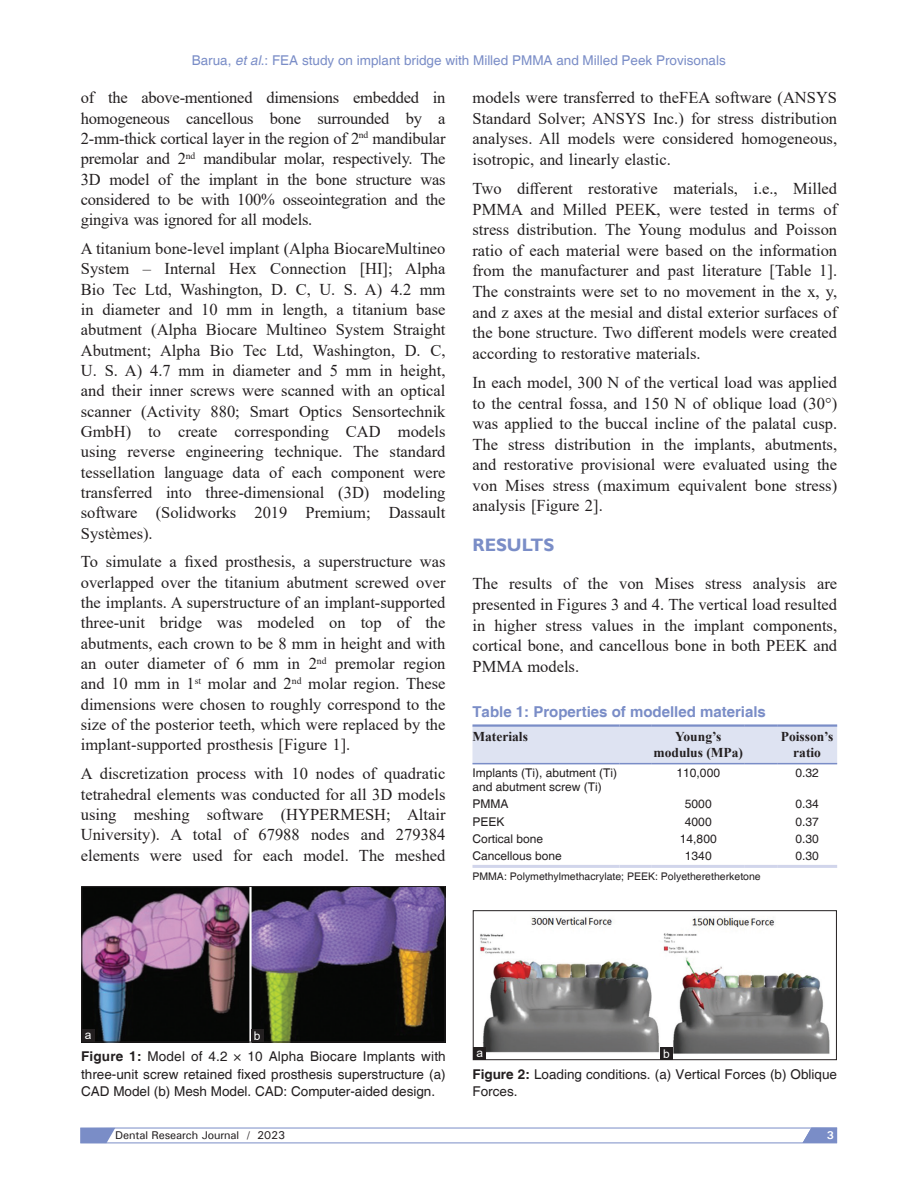
<style>
.page{position:relative;width:918px;height:1188px;background:#fff}
.page>*{position:absolute;margin:0;border:0;box-sizing:border-box;transform-origin:0 0}
.t1{font:700 18px "Gill Sans";color:#7a8dc7}
.TX{font:16.5px/20.4px "Times New Roman";color:#231f20;text-align:justify}
.TT{font:700 15px "Helvetica";color:#7a8dc7}
.FGC{font:13.5px/17.5px "Helvetica";color:#231f20;text-align:justify}
.t2{font:13.5px "Helvetica";color:#7a8dc7}
.TCH{font:700 13.5px/16.2px "Times New Roman";color:#231f20;text-align:center}
.TB{font:12px/14.4px "Helvetica";color:#231f20}
.LABEL{font:12px "Arial";color:#fff}
.t3{font:500 11.25px "Univers";letter-spacing:-.01em;color:#231f20}
.t4{font:700 11.25px "Univers";color:#fff}
.TFN{font:10.5px "Helvetica";color:#231f20}
.s1{font-style:italic}
.s2{font-weight:700}
</style>
<div class="page">
<img style="left:84px;top:888px;width:359px;height:152px">
<div style="left:82px;top:886px;width:363px;height:156px;border:1px solid #231f20"></div>
<img style="left:480px;top:916px;width:350px;height:138px">
<div style="left:473px;top:910px;width:364px;height:150px;border:1px solid #231f20"></div>
<div style="left:660px;top:1047px;width:13px;height:13px;background:#231f20"></div>
<div style="left:251px;top:1029px;width:12px;height:13px;background:#231f20"></div>
<div style="left:473px;top:1047px;width:13px;height:13px;background:#231f20"></div>
<div style="left:82px;top:1029px;width:12px;height:13px;background:#231f20"></div>
<svg style="left:80px;top:1128px;width:757px;height:15px"></svg>
<div style="left:472px;top:727px;width:365px;height:36px;background:#dee3f2"></div>
<hr style="left:472px;top:865px;width:148px;height:3px;background:#d1d5eb">
<hr style="left:620px;top:865px;width:32px;height:3px;background:#d1d5eb">
<hr style="left:652px;top:865px;width:93px;height:3px;background:#d1d5eb">
<hr style="left:745px;top:865px;width:32px;height:3px;background:#d1d5eb">
<hr style="left:777px;top:865px;width:60px;height:3px;background:#d1d5eb">
<hr style="left:472px;top:724px;width:148px;height:3px;background:#7a8dc7">
<hr style="left:620px;top:724px;width:32px;height:3px;background:#7a8dc7">
<hr style="left:652px;top:724px;width:93px;height:3px;background:#7a8dc7">
<hr style="left:745px;top:724px;width:32px;height:3px;background:#7a8dc7">
<hr style="left:777px;top:724px;width:60px;height:3px;background:#7a8dc7">
<hr style="left:472px;top:763px;width:148px;height:1px;background:#7a8dc7">
<hr style="left:620px;top:763px;width:32px;height:1px;background:#7a8dc7">
<hr style="left:652px;top:763px;width:93px;height:1px;background:#7a8dc7">
<hr style="left:745px;top:763px;width:32px;height:1px;background:#7a8dc7">
<hr style="left:777px;top:763px;width:60px;height:1px;background:#7a8dc7">
<p class="t2" style="left:192px;top:52px;width:536px">Barua, <span class="s1">et al</span>.: FEA study on implant bridge with Milled PMMA and Milled Peek Provisonals</p>
<p class="TX" style="left:81px;top:87px;width:366px">of the above‑mentioned dimensions embedded in homogeneous cancellous bone surrounded by a 2‑mm‑thick cortical layer in the region of 2<sup>nd</sup> mandibular premolar and 2<sup>nd</sup> mandibular molar, respectively. The 3D model of the implant in the bone structure was considered to be with 100% osseointegration and the gingiva was ignored for all models.</p>
<p class="TX" style="left:81px;top:238px;width:366px">A titanium bone‑level implant (Alpha BiocareMultineo System – Internal Hex Connection [HI]; Alpha Bio Tec Ltd, Washington, D. C, U. S. A) 4.2 mm in diameter and 10 mm in length, a titanium base abutment (Alpha Biocare Multineo System Straight Abutment; Alpha Bio Tec Ltd, Washington, D. C, U. S. A) 4.7 mm in diameter and 5 mm in height, and their inner screws were scanned with an optical scanner (Activity 880; Smart Optics Sensortechnik GmbH) to create corresponding CAD models using reverse engineering technique. The standard tessellation language data of each component were transferred into three‑dimensional (3D) modeling software (Solidworks 2019 Premium; Dassault Systèmes).</p>
<p class="TX" style="left:81px;top:551px;width:366px">To simulate a fixed prosthesis, a superstructure was overlapped over the titanium abutment screwed over the implants. A superstructure of an implant‑supported three‑unit bridge was modeled on top of the abutments, each crown to be 8 mm in height and with an outer diameter of 6 mm in 2<sup>nd</sup> premolar region and 10 mm in 1<sup>st</sup> molar and 2<sup>nd</sup> molar region. These dimensions were chosen to roughly correspond to the size of the posterior teeth, which were replaced by the implant‑supported prosthesis [Figure 1].</p>
<p class="TX" style="left:81px;top:763px;width:366px">A discretization process with 10 nodes of quadratic tetrahedral elements was conducted for all 3D models using meshing software (HYPERMESH; Altair University). A total of 67988 nodes and 279384 elements were used for each model. The meshed</p>
<p class="TX" style="left:472px;top:87px;width:366px">models were transferred to theFEA software (ANSYS Standard Solver; ANSYS Inc.) for stress distribution analyses. All models were considered homogeneous, isotropic, and linearly elastic.</p>
<p class="TX" style="left:472px;top:178px;width:366px">Two different restorative materials, i.e., Milled PMMA and Milled PEEK, were tested in terms of stress distribution. The Young modulus and Poisson ratio of each material were based on the information from the manufacturer and past literature [Table 1].<br>The constraints were set to no movement in the x, y, and z axes at the mesial and distal exterior surfaces of the bone structure. Two different models were created according to restorative materials.</p>
<p class="TX" style="left:472px;top:372px;width:366px">In each model, 300 N of the vertical load was applied to the central fossa, and 150 N of oblique load (30°) was applied to the buccal incline of the palatal cusp.<br>The stress distribution in the implants, abutments, and restorative provisional were evaluated using the von Mises stress (maximum equivalent bone stress) analysis [Figure 2].</p>
<h1 class="t1" style="left:472px;top:534px;width:83px">RESULTS</h1>
<p class="TX" style="left:472px;top:573px;width:366px">The results of the von Mises stress analysis are presented in Figures 3 and 4. The vertical load resulted in higher stress values in the implant components, cortical bone, and cancellous bone in both PEEK and PMMA models.</p>
<p class="TT" style="left:472px;top:703px;width:295px">Table 1: Properties of modelled materials</p>
<p class="TCH" style="left:472px;top:728px;width:57px">Materials</p>
<p class="TCH" style="left:654px;top:728px;width:91px">Young’s modulus (MPa)</p>
<p class="TCH" style="left:781px;top:728px;width:54px">Poisson’s ratio</p>
<p class="TB" style="left:472px;top:766px;width:146px">Implants (Ti), abutment (Ti) and abutment screw (Ti)</p>
<p class="TB" style="left:677px;top:766px;width:45px">110,000</p>
<p class="TB" style="left:795px;top:766px;width:25px">0.32</p>
<p class="TB" style="left:472px;top:797px;width:37px">PMMA</p>
<p class="TB" style="left:685px;top:797px;width:28px">5000</p>
<p class="TB" style="left:795px;top:797px;width:25px">0.34</p>
<p class="TB" style="left:472px;top:815px;width:34px">PEEK</p>
<p class="TB" style="left:685px;top:815px;width:28px">4000</p>
<p class="TB" style="left:795px;top:815px;width:25px">0.37</p>
<p class="TB" style="left:472px;top:832px;width:72px">Cortical bone</p>
<p class="TB" style="left:680px;top:832px;width:38px">14,800</p>
<p class="TB" style="left:795px;top:832px;width:25px">0.30</p>
<p class="TB" style="left:472px;top:849px;width:91px">Cancellous bone</p>
<p class="TB" style="left:685px;top:849px;width:28px">1340</p>
<p class="TB" style="left:795px;top:849px;width:25px">0.30</p>
<p class="TFN" style="left:472px;top:871px;width:290px">PMMA: Polymethylmethacrylate; PEEK: Polyetheretherketone</p>
<p class="LABEL" style="left:85px;top:1027px;width:8px">a</p>
<p class="LABEL" style="left:254px;top:1028px;width:8px">b</p>
<p class="FGC" style="left:81px;top:1048px;width:366px"><span class="s2">Figure 1:</span> Model of 4.2 × 10 Alpha Biocare Implants with three‑unit screw retained fixed prosthesis superstructure (a)<br>CAD Model (b) Mesh Model. CAD: Computer‑aided design.</p>
<p class="LABEL" style="left:476px;top:1044px;width:8px">a</p>
<p class="LABEL" style="left:663px;top:1045px;width:8px">b</p>
<p class="FGC" style="left:472px;top:1066px;width:366px"><span class="s2">Figure 2:</span> Loading conditions. (a) Vertical Forces (b) Oblique<br>Forces.</p>
<p class="t3" style="left:115px;top:1128px;width:171px">Dental Research Journal / 2023</p>
<p class="t4" style="left:827px;top:1128px;width:9px">3</p>
</div>
